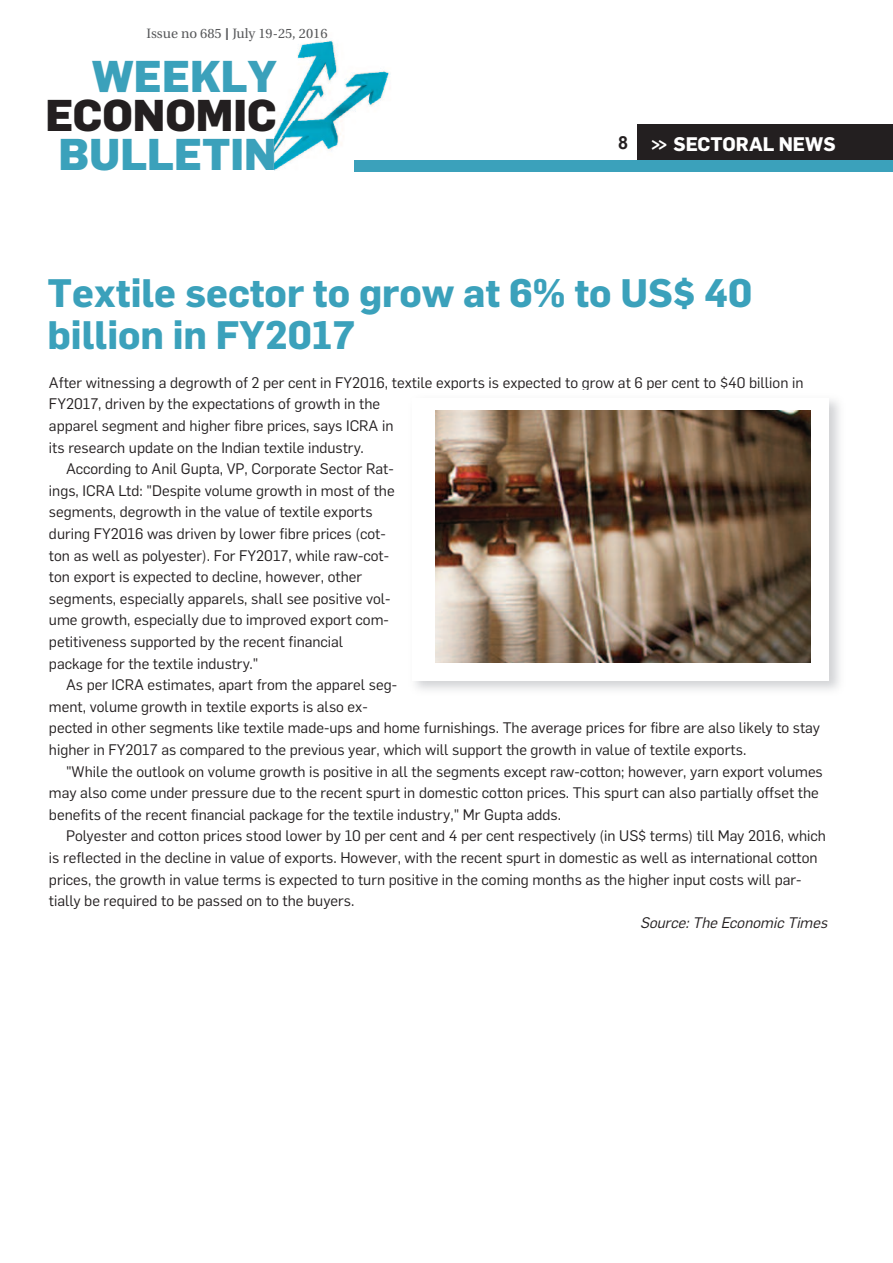
<style>
.page{position:relative;width:893px;height:1263px;background:#fff}
.page>*{position:absolute;margin:0;border:0;box-sizing:border-box;transform-origin:0 0}
.t1{font:800 43.65px "Flama";color:#3ba1bb}
.t2{font:800 43.65px "Flama";color:#231f20}
.t3{font:700 39px/42px "Flama";color:#3ba1bb}
.t4{font:700 19.35px "Flama";color:#fff;scale:.8 1}
.t5{font:700 18px "Arial";color:#231f20}
.t6{font:15px "Flama";color:#231f20}
.t7{font:italic 15px "Flama";color:#231f20}
.t8{font:13.5px "Utopia";color:#57585a}
.s1{font-family:"Arial";font-size:16.5px}
</style>
<div class="page">
<div style="left:638px;top:125px;width:255px;height:41px;background:#231f20"></div>
<img style="left:274px;top:40px;width:116px;height:130px">
<div style="left:354px;top:160px;width:539px;height:11px;background:#3ba1bb"></div>
<img style="left:436px;top:410px;width:374px;height:253px">
<p class="t8" style="left:147px;top:28px;width:182px">Issue no 685 <span class="s1">I</span> July 19-25, 2016</p>
<h1 class="t1" style="left:92px;top:61px;width:186px">WEEKLY</h1>
<h1 class="t2" style="left:46px;top:100px;width:233px">ECONOMIC</h1>
<h1 class="t1" style="left:59px;top:139px;width:220px">BULLETIN</h1>
<p class="t4" style="left:651px;top:137px;width:232px">&gt;&gt; SECTORAL NEWS</p>
<p class="t5" style="left:618px;top:133px;width:12px">8</p>
<h2 class="t3" style="left:48px;top:275px;width:706px">Textile sector to grow at 6% to US$ 40 billion in FY2017</h2>
<p class="t6" style="left:49px;top:377px;width:756px">After witnessing a degrowth of 2 per cent in FY2016, textile exports is expected to grow at 6 per cent to $40 billion in</p>
<p class="t6" style="left:49px;top:399px;width:333px">FY2017, driven by the expectations of growth in the</p>
<p class="t6" style="left:49px;top:420px;width:346px">apparel segment and higher fibre prices, says ICRA in</p>
<p class="t6" style="left:49px;top:442px;width:316px">its research update on the Indian textile industry.</p>
<p class="t6" style="left:66px;top:463px;width:329px">According to Anil Gupta, VP, Corporate Sector Rat-</p>
<p class="t6" style="left:49px;top:485px;width:347px">ings, ICRA Ltd: "Despite volume growth in most of the</p>
<p class="t6" style="left:49px;top:507px;width:325px">segments, degrowth in the value of textile exports</p>
<p class="t6" style="left:49px;top:528px;width:338px">during FY2016 was driven by lower fibre prices (cot-</p>
<p class="t6" style="left:49px;top:550px;width:342px">ton as well as polyester). For FY2017, while raw-cot-</p>
<p class="t6" style="left:49px;top:571px;width:315px">ton export is expected to decline, however, other</p>
<p class="t6" style="left:49px;top:593px;width:343px">segments, especially apparels, shall see positive vol-</p>
<p class="t6" style="left:49px;top:615px;width:341px">ume growth, especially due to improved export com-</p>
<p class="t6" style="left:49px;top:636px;width:296px">petitiveness supported by the recent financial</p>
<p class="t6" style="left:49px;top:658px;width:211px">package for the textile industry."</p>
<p class="t6" style="left:66px;top:679px;width:333px">As per ICRA estimates, apart from the apparel seg-</p>
<p class="t6" style="left:49px;top:701px;width:320px">ment, volume growth in textile exports is also ex-</p>
<p class="t6" style="left:49px;top:723px;width:772px">pected in other segments like textile made-ups and home furnishings. The average prices for fibre are also likely to stay</p>
<p class="t6" style="left:49px;top:744px;width:699px">higher in FY2017 as compared to the previous year, which will support the growth in value of textile exports.</p>
<p class="t6" style="left:66px;top:766px;width:758px">"While the outlook on volume growth is positive in all the segments except raw-cotton; however, yarn export volumes</p>
<p class="t6" style="left:49px;top:787px;width:771px">may also come under pressure due to the recent spurt in domestic cotton prices. This spurt can also partially offset the</p>
<p class="t6" style="left:49px;top:809px;width:514px">benefits of the recent financial package for the textile industry," Mr Gupta adds.</p>
<p class="t6" style="left:66px;top:831px;width:761px">Polyester and cotton prices stood lower by 10 per cent and 4 per cent respectively (in US$ terms) till May 2016, which</p>
<p class="t6" style="left:49px;top:852px;width:770px">is reflected in the decline in value of exports. However, with the recent spurt in domestic as well as international cotton</p>
<p class="t6" style="left:49px;top:874px;width:754px">prices, the growth in value terms is expected to turn positive in the coming months as the higher input costs will par-</p>
<p class="t6" style="left:49px;top:895px;width:307px">tially be required to be passed on to the buyers.</p>
<p class="t7" style="left:640px;top:917px;width:192px">Source: The Economic Times</p>
</div>
